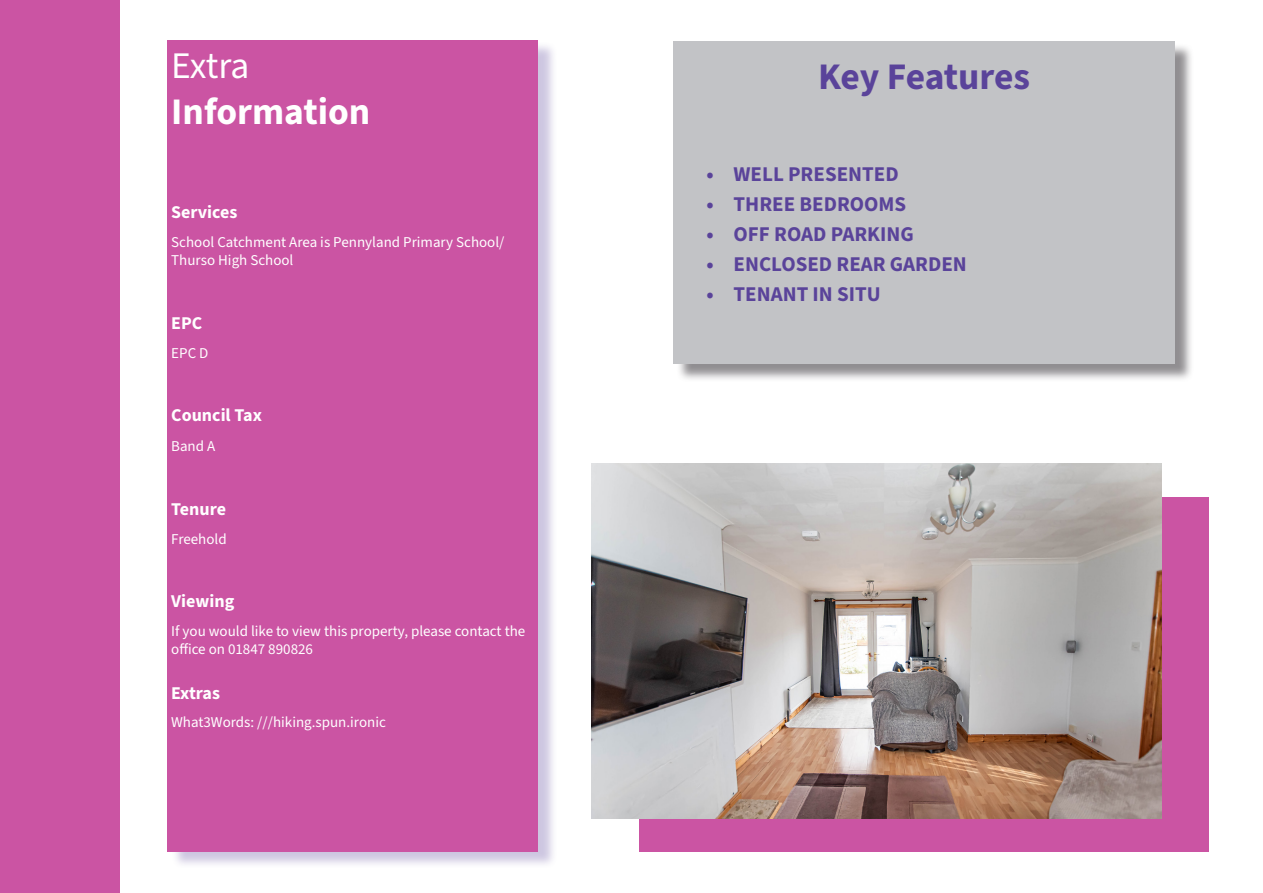
<style>
.page{position:relative;width:1263px;height:893px;background:#fff}
.page>*{position:absolute;margin:0;border:0;box-sizing:border-box;transform-origin:0 0}
.t1{font:700 37.5px "Source Sans 3";letter-spacing:-.01em;color:#5a439a}
.t2{font:700 37.5px "Source Sans 3";color:#fff}
.t3{font:37.5px "Source Sans 3";letter-spacing:-.025em;color:#fff}
.t4{font:700 21px "Source Sans 3";color:#5a439a}
.t5{font:700 18px "Source Sans 3";color:#fff}
.t6{font:15px/18px "Source Sans 3";color:#fff}
</style>
<div class="page">
<div style="left:0;top:0;width:119px;height:893px;background:#cb54a3"></div>
<div style="left:676px;top:43px;width:517px;height:339px;background:#6c696d;opacity:.75"></div>
<div style="left:674px;top:41px;width:501px;height:322px;background:#c2c3c6"></div>
<div style="left:639px;top:497px;width:570px;height:355px;background:#cb54a3"></div>
<img style="left:591px;top:463px;width:570px;height:355px">
<div style="left:171px;top:41px;width:386px;height:828px;background:#5a439a;opacity:.3"></div>
<div style="left:167px;top:41px;width:370px;height:811px;background:#cb54a3"></div>
<p class="t3" style="left:171px;top:43px;width:80px">Extra</p>
<p class="t2" style="left:171px;top:87px;width:201px">Information</p>
<p class="t5" style="left:171px;top:200px;width:68px">Services</p>
<p class="t6" style="left:171px;top:233px;width:335px">School Catchment Area is Pennyland Primary School/<br>Thurso High School</p>
<p class="t5" style="left:171px;top:311px;width:33px">EPC</p>
<p class="t6" style="left:171px;top:344px;width:39px">EPC D</p>
<p class="t5" style="left:171px;top:404px;width:92px">Council Tax</p>
<p class="t6" style="left:171px;top:437px;width:46px">Band A</p>
<p class="t5" style="left:171px;top:497px;width:56px">Tenure</p>
<p class="t6" style="left:171px;top:530px;width:57px">Freehold</p>
<p class="t5" style="left:171px;top:589px;width:65px">Viewing</p>
<p class="t6" style="left:171px;top:622px;width:356px">If you would like to view this property, please contact the office on 01847 890826</p>
<p class="t5" style="left:171px;top:681px;width:50px">Extras</p>
<p class="t6" style="left:171px;top:713px;width:216px">What3Words: ///hiking.spun.ironic</p>
<p class="t1" style="left:818px;top:52px;width:213px">Key Features</p>
<p class="t4" style="left:706px;top:161px;width:194px">• WELL PRESENTED</p>
<p class="t4" style="left:706px;top:191px;width:201px">• THREE BEDROOMS</p>
<p class="t4" style="left:706px;top:221px;width:209px">• OFF ROAD PARKING</p>
<p class="t4" style="left:706px;top:251px;width:262px">• ENCLOSED REAR GARDEN</p>
<p class="t4" style="left:706px;top:281px;width:176px">• TENANT IN SITU</p>
</div>
